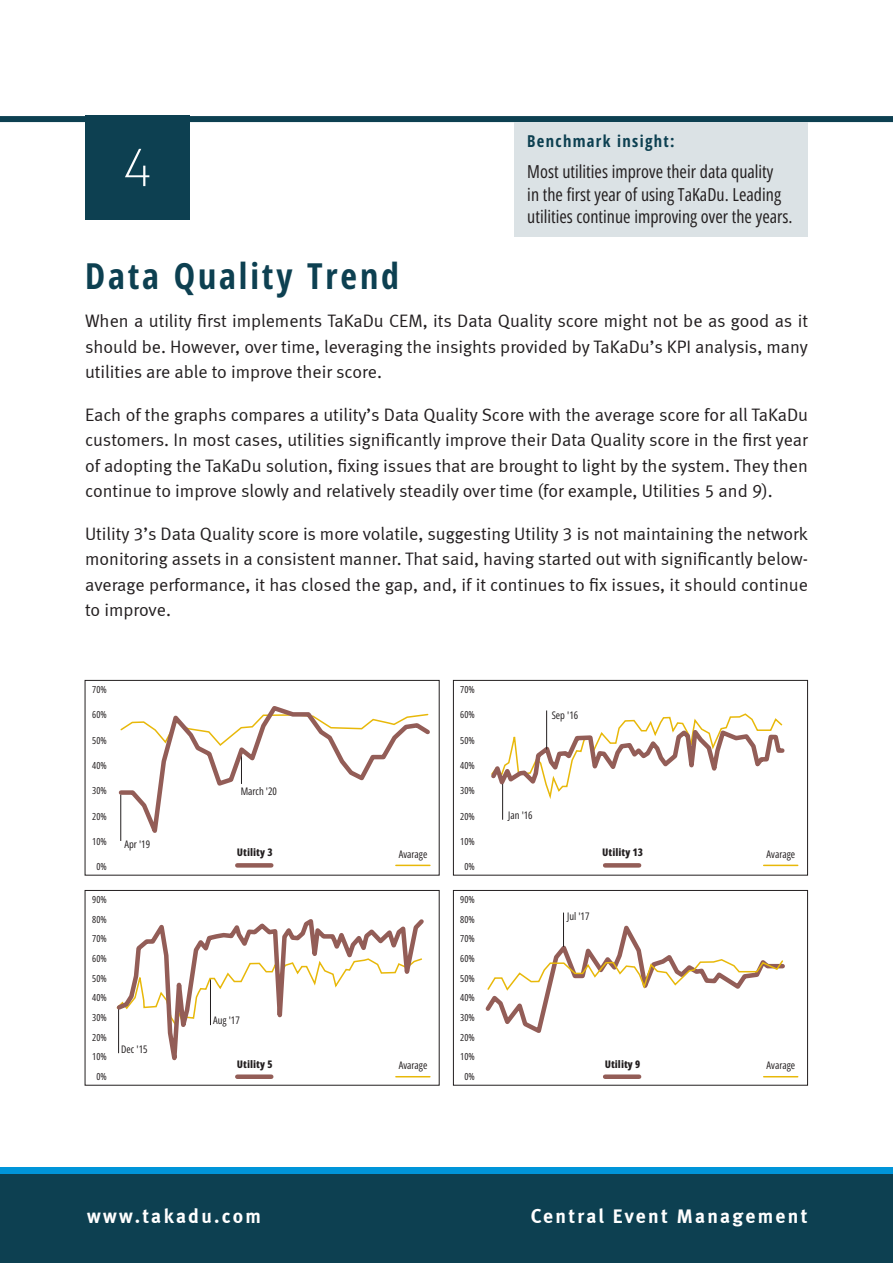
<style>
.page{position:relative;width:893px;height:1263px;background:#fff}
.page>*{position:absolute;margin:0;border:0;box-sizing:border-box;transform-origin:0 0}
.t1{font:300 72px "Almoni DLAAA";color:#fff}
.t2{font:700 36px "Open Sans Hebrew Condensed";letter-spacing:.08em;color:#0d4051}
.t3{font:20.1px "Meta Bold LF";letter-spacing:.12em;color:#fff}
.t4{font:18px/25.5px "Meta Normal LF";color:#231f20;text-align:justify}
.t5{font:18px/22.5px "Open Sans Hebrew Condensed";color:#231f20}
.t6{font:700 16.5px "Open Sans Hebrew Condensed";letter-spacing:.08em;color:#0d4051}
.t7{font:10.5px "Open Sans Hebrew Condensed";color:#231f20}
.t8{font:800 10.5px "Open Sans Hebrew Condensed";color:#231f20}
.t9{font:9.75px/19.6px "Open Sans Hebrew Condensed";color:#231f20;text-align:center}
</style>
<div class="page">
<div style="left:0;top:1174px;width:893px;height:89px;background:#0d4051"></div>
<div style="left:0;top:1168px;width:893px;height:6px;background:#0095d9"></div>
<div style="left:85px;top:680px;width:355px;height:195px;border:1px solid #231f20"></div>
<div style="left:85px;top:890px;width:355px;height:195px;border:1px solid #231f20"></div>
<div style="left:453px;top:680px;width:355px;height:195px;border:1px solid #231f20"></div>
<div style="left:453px;top:890px;width:355px;height:195px;border:1px solid #231f20"></div>
<div style="left:0;top:116px;width:893px;height:6px;background:#0d4051"></div>
<div style="left:85px;top:116px;width:104px;height:104px;background:#0d4051"></div>
<div style="left:514px;top:122px;width:294px;height:114px;background:#dbe2e5"></div>
<div style="left:237px;top:863px;width:34px;height:5px;background:#935d57"></div>
<div style="left:605px;top:863px;width:34px;height:5px;background:#935d57"></div>
<div style="left:605px;top:1074px;width:34px;height:5px;background:#935d57"></div>
<hr style="left:396px;top:865px;width:34px;height:1px;background:#e8b809">
<hr style="left:396px;top:1076px;width:34px;height:1px;background:#e8b809">
<hr style="left:764px;top:865px;width:34px;height:1px;background:#e8b809">
<hr style="left:764px;top:1076px;width:34px;height:1px;background:#e8b809">
<hr style="left:563px;top:912px;width:1px;height:35px;background:#231f20">
<svg style="left:118px;top:706px;width:312px;height:135px"></svg>
<svg style="left:491px;top:712px;width:294px;height:91px"></svg>
<hr style="left:502px;top:784px;width:1px;height:36px;background:#231f20">
<hr style="left:546px;top:710px;width:1px;height:39px;background:#231f20">
<svg style="left:113px;top:919px;width:315px;height:167px"></svg>
<svg style="left:485px;top:925px;width:300px;height:108px"></svg>
<h1 class="t1" style="left:123px;top:127px;width:30px">4</h1>
<p class="t6" style="left:527px;top:132px;width:149px">Benchmark insight:</p>
<p class="t5" style="left:527px;top:161px;width:267px">Most utilities improve their data quality<br>in the first year of using TaKaDu. Leading utilities continue improving over the years.</p>
<h2 class="t2" style="left:85px;top:256px;width:315px">Data Quality Trend</h2>
<p class="t4" style="left:85px;top:308px;width:724px">When a utility first implements TaKaDu CEM, its Data Quality score might not be as good as it should be. However, over time, leveraging the insights provided by TaKaDu’s KPI analysis, many utilities are able to improve their score.</p>
<p class="t4" style="left:85px;top:402px;width:724px">Each of the graphs compares a utility’s Data Quality Score with the average score for all TaKaDu customers. In most cases, utilities significantly improve their Data Quality score in the first year of adopting the TaKaDu solution, fixing issues that are brought to light by the system. They then continue to improve slowly and relatively steadily over time (for example, Utilities 5 and 9).</p>
<p class="t4" style="left:85px;top:521px;width:724px">Utility 3’s Data Quality score is more volatile, suggesting Utility 3 is not maintaining the network monitoring assets in a consistent manner. That said, having started out with significantly below&shy;average performance, it has closed the gap, and, if it continues to fix issues, it should continue to improve.</p>
<p class="t9" style="left:92px;top:680px;width:16px">70%</p>
<p class="t9" style="left:92px;top:705px;width:16px">60%</p>
<p class="t9" style="left:92px;top:731px;width:16px">50%</p>
<p class="t9" style="left:92px;top:756px;width:16px">40%</p>
<p class="t9" style="left:92px;top:781px;width:16px">30%</p>
<p class="t9" style="left:92px;top:806px;width:16px">20%</p>
<p class="t9" style="left:92px;top:832px;width:16px">10%</p>
<p class="t9" style="left:96px;top:857px;width:12px">0%</p>
<p class="t9" style="left:92px;top:890px;width:16px">90%<br>80%<br>70%<br>60%<br>50%<br>40%<br>30%<br>20%<br>10%<br>0%</p>
<p class="t7" style="left:124px;top:838px;width:27px">Apr '19</p>
<p class="t7" style="left:121px;top:1043px;width:28px">Dec '15</p>
<p class="t7" style="left:241px;top:786px;width:38px">March '20</p>
<p class="t8" style="left:237px;top:847px;width:37px">Utility 3</p>
<p class="t7" style="left:213px;top:1015px;width:28px">Aug '17</p>
<p class="t8" style="left:237px;top:1058px;width:37px">Utility 5</p>
<p class="t7" style="left:399px;top:848px;width:30px">Avarage</p>
<p class="t7" style="left:399px;top:1059px;width:30px">Avarage</p>
<p class="t9" style="left:460px;top:680px;width:16px">70%</p>
<p class="t9" style="left:460px;top:705px;width:16px">60%</p>
<p class="t9" style="left:460px;top:730px;width:16px">50%</p>
<p class="t9" style="left:460px;top:756px;width:16px">40%</p>
<p class="t9" style="left:460px;top:781px;width:16px">30%</p>
<p class="t9" style="left:460px;top:806px;width:16px">20%</p>
<p class="t9" style="left:460px;top:832px;width:16px">10%</p>
<p class="t9" style="left:464px;top:857px;width:12px">0%</p>
<p class="t9" style="left:460px;top:890px;width:16px">90%<br>80%<br>70%<br>60%<br>50%<br>40%<br>30%<br>20%<br>10%<br>0%</p>
<p class="t7" style="left:552px;top:709px;width:28px">Sep '16</p>
<p class="t7" style="left:508px;top:809px;width:26px">Jan '16</p>
<p class="t8" style="left:602px;top:847px;width:42px">Utility 13</p>
<p class="t7" style="left:567px;top:911px;width:24px">Jul '17</p>
<p class="t8" style="left:605px;top:1058px;width:37px">Utility 9</p>
<p class="t7" style="left:767px;top:848px;width:30px">Avarage</p>
<p class="t7" style="left:767px;top:1059px;width:30px">Avarage</p>
<p class="t3" style="left:87px;top:1204px;width:175px">www.takadu.com</p>
<p class="t3" style="left:531px;top:1204px;width:278px">Central Event Management</p>
</div>
